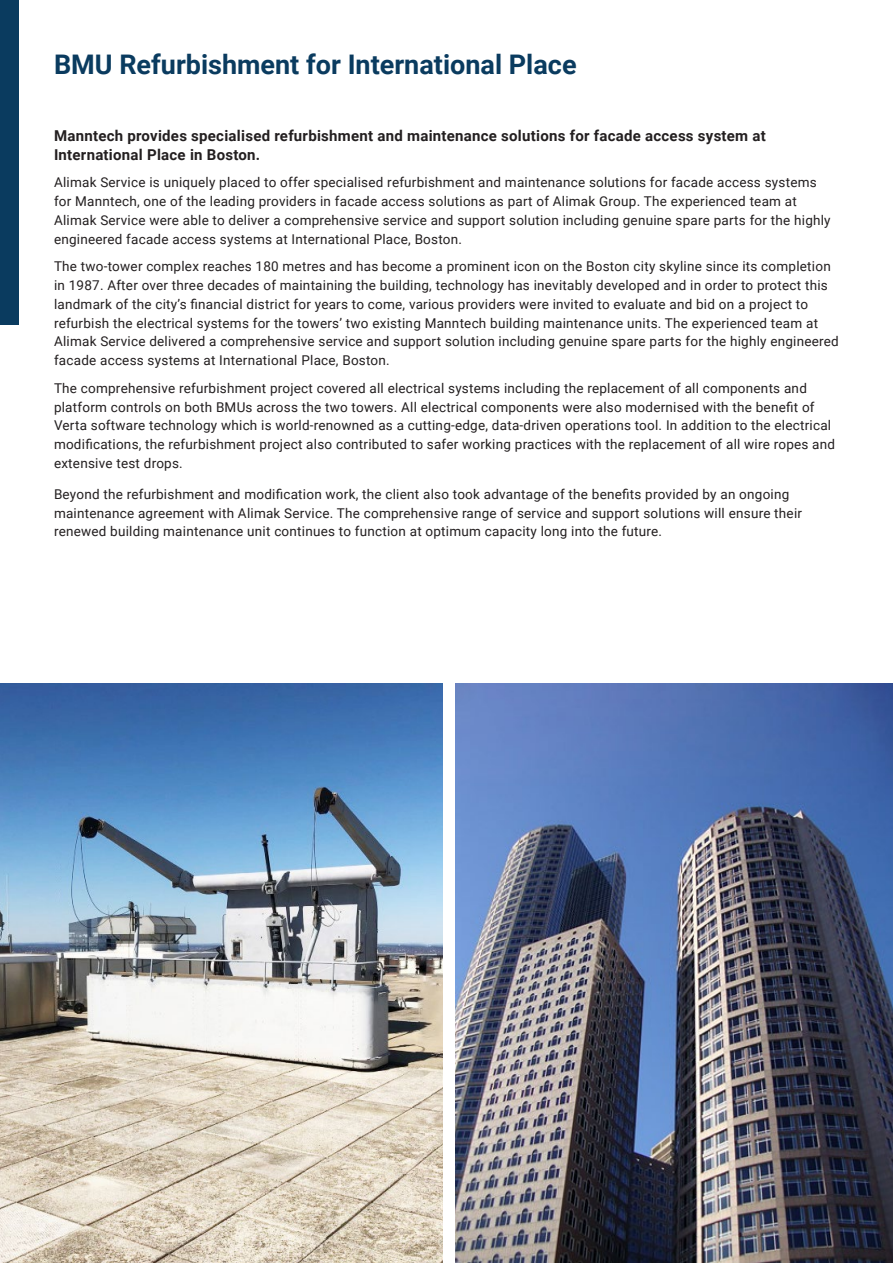
<style>
.page{position:relative;width:893px;height:1263px;background:#fff}
.page>*{position:absolute;margin:0;border:0;box-sizing:border-box;transform-origin:0 0}
.t1{font:700 27px "Roboto";color:#0a3b5f}
.BLUE_BODY_TEXT{font:700 15px/18.8px "Roboto";letter-spacing:.015em;color:#231f20}
.body_text{font:13.5px/18.8px "Roboto";letter-spacing:.015em;color:#231f20}
</style>
<div class="page">
<div style="left:0;top:0;width:19px;height:324px;background:#0a3b5f"></div>
<img style="left:0;top:684px;width:442px;height:579px">
<img style="left:455px;top:684px;width:438px;height:579px">
<p class="t1" style="left:54px;top:46px;width:524px">BMU Refurbishment for International Place</p>
<p class="BLUE_BODY_TEXT" style="left:54px;top:126px;width:713px">Manntech provides specialised refurbishment and maintenance solutions for facade access system at<br>International Place in Boston.</p>
<p class="body_text" style="left:54px;top:173px;width:778px">Alimak Service is uniquely placed to offer specialised refurbishment and maintenance solutions for facade access systems for Manntech, one of the leading providers in facade access solutions as part of Alimak Group. The experienced team at Alimak Service were able to deliver a comprehensive service and support solution including genuine spare parts for the highly engineered facade access systems at International Place, Boston.</p>
<p class="body_text" style="left:54px;top:257px;width:786px">The two-tower complex reaches 180 metres and has become a prominent icon on the Boston city skyline since its completion in 1987. After over three decades of maintaining the building, technology has inevitably developed and in order to protect this landmark of the city’s financial district for years to come, various providers were invited to evaluate and bid on a project to refurbish the electrical systems for the towers’ two existing Manntech building maintenance units. The experienced team at Alimak Service delivered a comprehensive service and support solution including genuine spare parts for the highly engineered facade access systems at International Place, Boston.</p>
<p class="body_text" style="left:54px;top:378px;width:783px">The comprehensive refurbishment project covered all electrical systems including the replacement of all components and platform controls on both BMUs across the two towers. All electrical components were also modernised with the benefit of Verta software technology which is world-renowned as a cutting-edge, data-driven operations tool. In addition to the electrical modifications, the refurbishment project also contributed to safer working practices with the replacement of all wire ropes and extensive test drops.</p>
<p class="body_text" style="left:54px;top:484px;width:750px">Beyond the refurbishment and modification work, the client also took advantage of the benefits provided by an ongoing maintenance agreement with Alimak Service. The comprehensive range of service and support solutions will ensure their renewed building maintenance unit continues to function at optimum capacity long into the future.</p>
</div>
